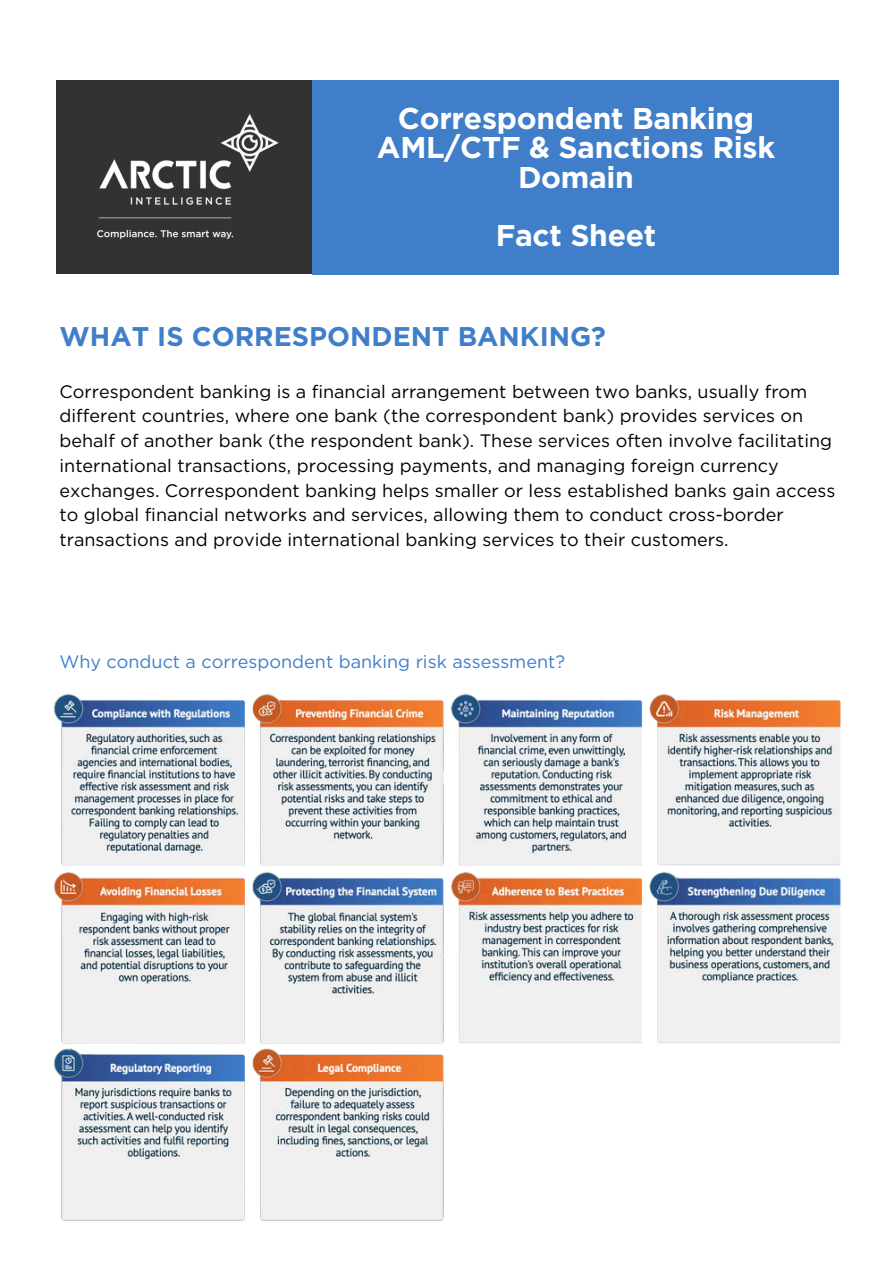
<style>
.page{position:relative;width:894px;height:1264px;background:#fff}
.page>*{position:absolute;margin:0;border:0;box-sizing:border-box;transform-origin:0 0}
.t1{font:700 30px/29.2px "Gotham";letter-spacing:-.01em;color:#fff;text-align:center}
.t2{font:700 27px "Gotham";color:#407ec9}
.t3{font:18px/24.8px "Gotham";color:#000}
.t4{font:18px "Gotham";color:#407ec9}
</style>
<div class="page">
<div style="left:57px;top:81px;width:759px;height:193px;background:#323232"></div>
<div style="left:313px;top:81px;width:525px;height:193px;background:#407ec9"></div>
<img style="left:97px;top:114px;width:182px;height:125px">
<img style="left:53px;top:693px;width:788px;height:528px">
<h1 class="t1" style="left:377px;top:104px;width:399px">Correspondent Banking<br>AML/CTF &amp; Sanctions Risk<br>Domain</h1>
<h1 class="t1" style="left:495px;top:221px;width:162px">Fact Sheet</h1>
<h2 class="t2" style="left:59px;top:318px;width:548px">WHAT IS CORRESPONDENT BANKING?</h2>
<p class="t3" style="left:59px;top:378px;width:777px">Correspondent banking is a financial arrangement between two banks, usually from different countries, where one bank (the correspondent bank) provides services on behalf of another bank (the respondent bank). These services often involve facilitating international transactions, processing payments, and managing foreign currency exchanges. Correspondent banking helps smaller or less established banks gain access to global financial networks and services, allowing them to conduct cross-border transactions and provide international banking services to their customers.</p>
<p class="t4" style="left:59px;top:650px;width:507px">Why conduct a correspondent banking risk assessment?</p>
</div>
